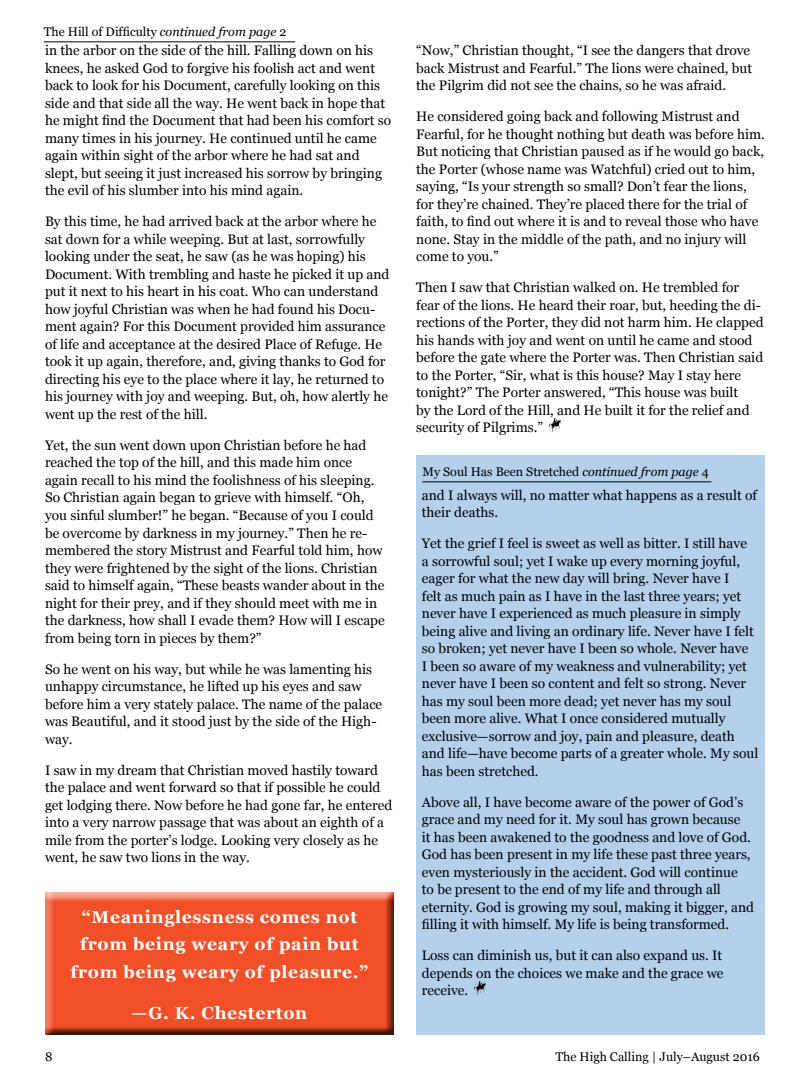
<style>
.page{position:relative;width:810px;height:1080px;background:#fff}
.page>*{position:absolute;margin:0;border:0;box-sizing:border-box;transform-origin:0 0}
.t1{font:700 17.5px/27.5px "Georgia";letter-spacing:.04em;color:#fff;text-align:center}
.t2{font:13.75px/17.5px "Georgia";color:#000}
.t3{font:12.5px "Georgia";color:#000}
.s1{font-style:italic}
</style>
<div class="page">
<div style="left:416px;top:455px;width:349px;height:580px;background:#b4d0eb"></div>
<svg style="left:475px;top:982px;width:10px;height:12px"></svg>
<svg style="left:550px;top:419px;width:10px;height:13px"></svg>
<div style="left:44px;top:893px;width:350px;height:143px;background:#000;opacity:.75"></div>
<hr style="left:44px;top:42px;width:251px;height:1px;background:#000">
<hr style="left:422px;top:482px;width:289px;height:1px;background:#000">
<p class="t3" style="left:44px;top:25px;width:244px">The Hill of Difficulty <span class="s1">continued from page</span> 2</p>
<p class="t2" style="left:45px;top:42px;width:348px">in the arbor on the side of the hill. Falling down on his knees, he asked God to forgive his foolish act and went back to look for his Document, carefully looking on this side and that side all the way. He went back in hope that he might find the Document that had been his comfort so many times in his journey. He continued until he came again within sight of the arbor where he had sat and slept, but seeing it just increased his sorrow by bringing the evil of his slumber into his mind again.</p>
<p class="t2" style="left:45px;top:213px;width:346px">By this time, he had arrived back at the arbor where he sat down for a while weeping. But at last, sorrowfully looking under the seat, he saw (as he was hoping) his Document. With trembling and haste he picked it up and put it next to his heart in his coat. Who can understand how joyful Christian was when he had found his Docu&shy;ment again? For this Document provided him assurance of life and acceptance at the desired Place of Refuge. He took it up again, therefore, and, giving thanks to God for directing his eye to the place where it lay, he returned to his journey with joy and weeping. But, oh, how alertly he went up the rest of the hill.</p>
<p class="t2" style="left:45px;top:436px;width:341px">Yet, the sun went down upon Christian before he had reached the top of the hill, and this made him once again recall to his mind the foolishness of his sleeping.<br>So Christian again began to grieve with himself. “Oh, you sinful slumber!” he began. “Because of you I could be overcome by darkness in my journey.” Then he re&shy;membered the story Mistrust and Fearful told him, how they were frightened by the sight of the lions. Christian said to himself again, “These beasts wander about in the night for their prey, and if they should meet with me in the darkness, how shall I evade them? How will I escape from being torn in pieces by them?”</p>
<p class="t2" style="left:45px;top:660px;width:339px">So he went on his way, but while he was lamenting his unhappy circumstance, he lifted up his eyes and saw before him a very stately palace. The name of the palace was Beautiful, and it stood just by the side of the High&shy;way.</p>
<p class="t2" style="left:45px;top:761px;width:349px">I saw in my dream that Christian moved hastily toward the palace and went forward so that if possible he could get lodging there. Now before he had gone far, he entered into a very narrow passage that was about an eighth of a mile from the porter’s lodge. Looking very closely as he went, he saw two lions in the way.</p>
<p class="t1" style="left:71px;top:903px;width:299px">“Meaninglessness comes not from being weary of pain but from being weary of pleasure.”</p>
<p class="t1" style="left:132px;top:999px;width:177px">—G. K. Chesterton</p>
<p class="t2" style="left:416px;top:42px;width:338px">“Now,” Christian thought, “I see the dangers that drove back Mistrust and Fearful.” The lions were chained, but the Pilgrim did not see the chains, so he was afraid.</p>
<p class="t2" style="left:416px;top:108px;width:350px">He considered going back and following Mistrust and Fearful, for he thought nothing but death was before him.<br>But noticing that Christian paused as if he would go back, the Porter (whose name was Watchful) cried out to him, saying, “Is your strength so small? Don’t fear the lions, for they’re chained. They’re placed there for the trial of faith, to find out where it is and to reveal those who have none. Stay in the middle of the path, and no injury will come to you.”</p>
<p class="t2" style="left:416px;top:279px;width:349px">Then I saw that Christian walked on. He trembled for fear of the lions. He heard their roar, but, heeding the di&shy;rections of the Porter, they did not harm him. He clapped his hands with joy and went on until he came and stood before the gate where the Porter was. Then Christian said to the Porter, “Sir, what is this house? May I stay here tonight?” The Porter answered, “This house was built<br>by the Lord of the Hill, and He built it for the relief and security of Pilgrims.”</p>
<p class="t3" style="left:422px;top:465px;width:288px">My Soul Has Been Stretched <span class="s1">continued from page</span> 4</p>
<p class="t2" style="left:422px;top:486px;width:337px">and I always will, no matter what happens as a result of their deaths.</p>
<p class="t2" style="left:422px;top:535px;width:338px">Yet the grief I feel is sweet as well as bitter. I still have<br>a sorrowful soul; yet I wake up every morning joyful, eager for what the new day will bring. Never have I<br>felt as much pain as I have in the last three years; yet never have I experienced as much pleasure in simply being alive and living an ordinary life. Never have I felt so broken; yet never have I been so whole. Never have<br>I been so aware of my weakness and vulnerability; yet never have I been so content and felt so strong. Never has my soul been more dead; yet never has my soul been more alive. What I once considered mutually exclusive—sorrow and joy, pain and pleasure, death and life—have become parts of a greater whole. My soul has been stretched.</p>
<p class="t2" style="left:422px;top:793px;width:334px">Above all, I have become aware of the power of God’s grace and my need for it. My soul has grown because<br>it has been awakened to the goodness and love of God.<br>God has been present in my life these past three years, even mysteriously in the accident. God will continue<br>to be present to the end of my life and through all eternity. God is growing my soul, making it bigger, and filling it with himself. My life is being transformed.</p>
<p class="t2" style="left:422px;top:947px;width:303px;text-align:justify">Loss can diminish us, but it can also expand us. It depends on the choices we make and the grace we receive.</p>
<p class="t3" style="left:45px;top:1050px;width:9px">8</p>
<p class="t3" style="left:555px;top:1050px;width:206px">The High Calling | July–August 2016</p>
</div>
